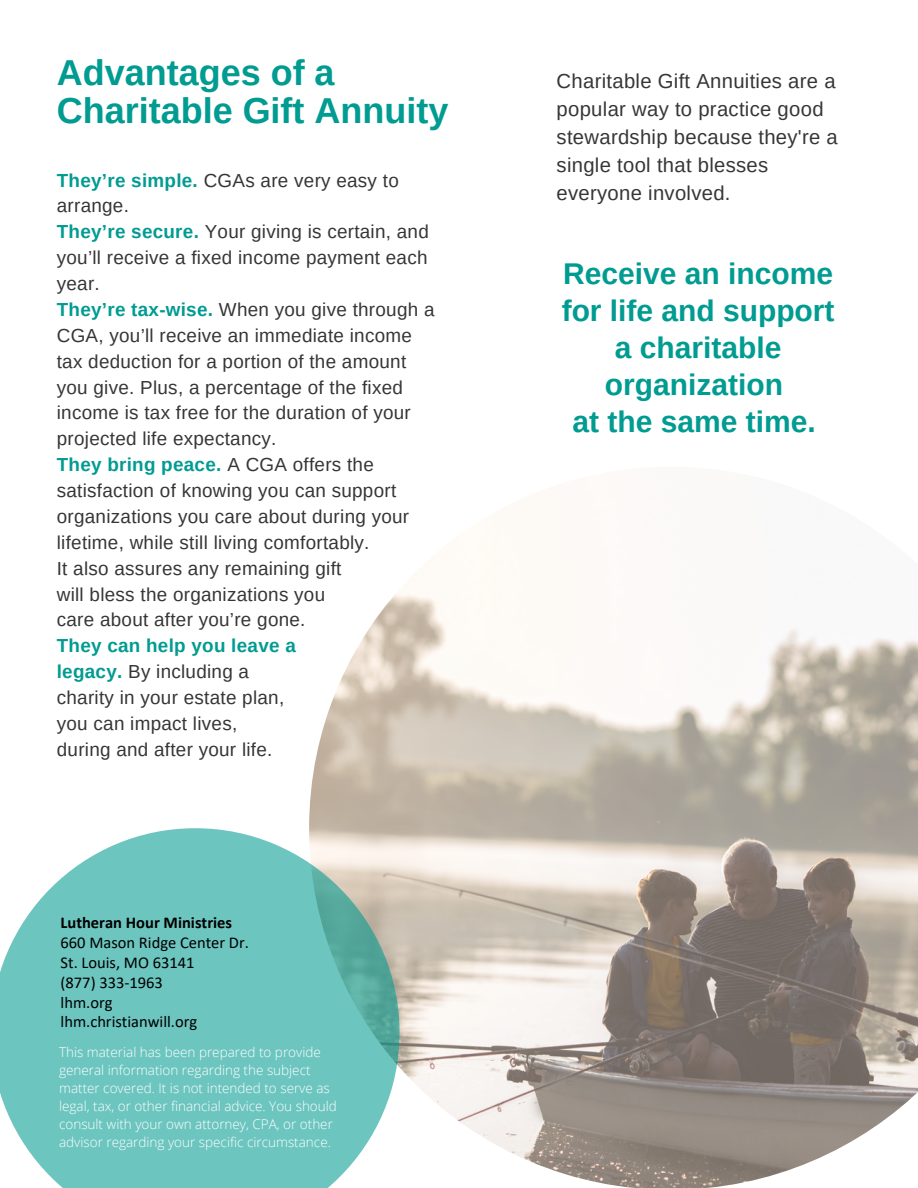
<style>
.page{position:relative;width:918px;height:1188px;background:#fff}
.page>*{position:absolute;margin:0;border:0;box-sizing:border-box;transform-origin:0 0}
.t1{font:700 36px "Arimo";color:#009b91}
.t2{font:700 30px/37.2px "Arimo";color:#009b91;text-align:center}
.t3{font:20.25px/28.2px "Arimo";letter-spacing:.015em;color:#363636}
.t4{font:18.9px "Arimo";letter-spacing:.015em;color:#363636}
.t5{font:700 18.9px "Arimo";letter-spacing:.015em;color:#009b91}
.t6{font:16.5px/19.8px "Calibri";color:#000}
.t7{font:700 16.5px "Calibri";color:#000}
.t8{font:300 13.5px/18px "Open Sans";color:#fff}
.s1{font-weight:700;color:#009b91}
.s2{font-weight:400;color:#363636}
</style>
<div class="page">
<img style="left:309px;top:533px;width:609px;height:655px">
<svg style="left:0;top:828px;width:400px;height:360px;background:#7fcac4"></svg>
<p class="t1" style="left:57px;top:52px;width:279px">Advantages of a</p>
<p class="t1" style="left:57px;top:91px;width:393px">Charitable Gift Annuity</p>
<p class="t4" style="left:57px;top:169px;width:344px"><span class="s1">They’re simple.</span> CGAs are very easy to</p>
<p class="t4" style="left:57px;top:195px;width:74px">arrange.</p>
<p class="t4" style="left:57px;top:221px;width:374px"><span class="s1">They’re secure.</span> Your giving is certain, and</p>
<p class="t4" style="left:57px;top:247px;width:372px">you’ll receive a fixed income payment each</p>
<p class="t4" style="left:57px;top:273px;width:45px">year.</p>
<p class="t4" style="left:57px;top:299px;width:379px"><span class="s1">They’re tax-wise.</span> When you give through a</p>
<p class="t4" style="left:57px;top:325px;width:357px">CGA, you’ll receive an immediate income</p>
<p class="t4" style="left:57px;top:351px;width:351px">tax deduction for a portion of the amount</p>
<p class="t4" style="left:57px;top:376px;width:348px">you give. Plus, a percentage of the fixed</p>
<p class="t4" style="left:57px;top:402px;width:356px">income is tax free for the duration of your</p>
<p class="t4" style="left:57px;top:428px;width:221px">projected life expectancy.</p>
<p class="t5" style="left:57px;top:454px;width:319px">They bring peace. <span class="s2">A CGA offers the</span></p>
<p class="t4" style="left:57px;top:480px;width:341px">satisfaction of knowing you can support</p>
<p class="t4" style="left:57px;top:506px;width:354px">organizations you care about during your</p>
<p class="t4" style="left:57px;top:532px;width:314px">lifetime, while still living comfortably.</p>
<p class="t4" style="left:57px;top:558px;width:286px">It also assures any remaining gift</p>
<p class="t4" style="left:57px;top:583px;width:270px">will bless the organizations you</p>
<p class="t4" style="left:57px;top:609px;width:250px">care about after you’re gone.</p>
<p class="t5" style="left:57px;top:635px;width:241px">They can help you leave a</p>
<p class="t4" style="left:57px;top:661px;width:194px"><span class="s1">legacy.</span> By including a</p>
<p class="t4" style="left:57px;top:687px;width:229px">charity in your estate plan,</p>
<p class="t4" style="left:57px;top:713px;width:182px">you can impact lives,</p>
<p class="t4" style="left:57px;top:739px;width:217px">during and after your life.</p>
<p class="t7" style="left:61px;top:911px;width:173px">Lutheran Hour Ministries</p>
<p class="t6" style="left:61px;top:932px;width:190px">660 Mason Ridge Center Dr.<br>St. Louis, MO 63141<br>(877) 333-1963<br>lhm.org lhm.christianwill.org</p>
<p class="t8" style="left:59px;top:1043px;width:279px">This material has been prepared to provide general information regarding the subject matter covered. It is not intended to serve as legal, tax, or other financial advice. You should consult with your own attorney, CPA, or other advisor regarding your specific circumstance.</p>
<p class="t3" style="left:557px;top:67px;width:283px">Charitable Gift Annuities are a popular way to practice good stewardship because they're a single tool that blesses everyone involved.</p>
<p class="t2" style="left:562px;top:255px;width:274px">Receive an income for life and support a charitable organization</p>
<p class="t2" style="left:572px;top:403px;width:245px">at the same time.</p>
</div>
